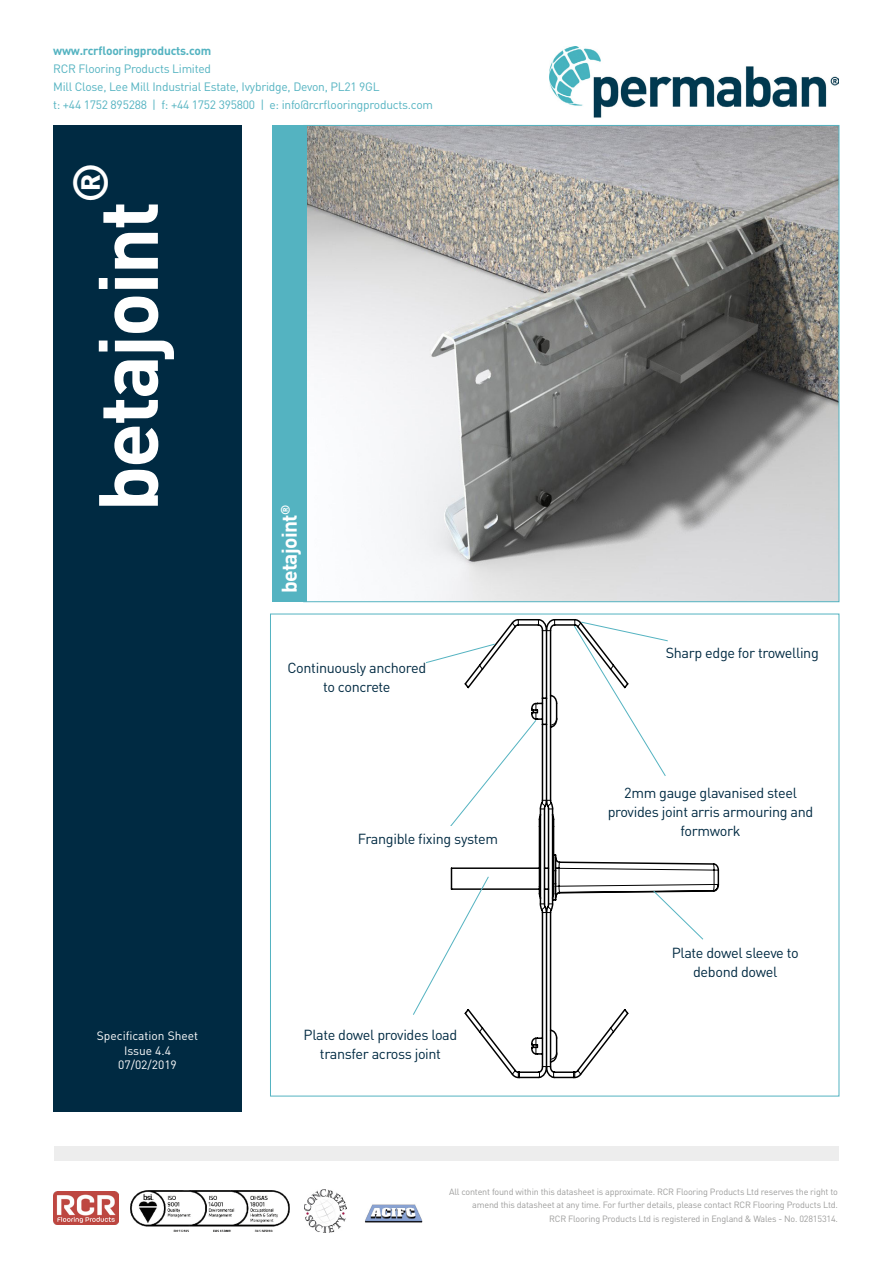
<style>
.page{position:relative;width:893px;height:1263px;background:#fff}
.page>*{position:absolute;margin:0;border:0;box-sizing:border-box;transform-origin:0 0}
.t1{font:700 82.5px "DIN Pro";letter-spacing:-.03em;color:#fff}
.t2{font:700 48.15px "DIN Pro";color:#fff}
.t3{font:700 21px "DIN Pro";letter-spacing:-.03em;color:#fff}
.t4{font:14.4px/19.2px "DIN Pro";letter-spacing:-.025em;color:#002a42;text-align:center}
.t5{font:12px/18px "DIN Pro";letter-spacing:-.02em;color:#54b3c1}
.t6{font:12px/14.4px "DIN Pro";color:#fff;text-align:center}
.t7{font:700 12px "DIN Pro";letter-spacing:-.02em;color:#54b3c1}
.t8{font:9px/13.5px "DIN Pro";letter-spacing:-.02em;color:#9d9d9c;text-align:right}
</style>
<div class="page">
<div style="left:53px;top:126px;width:189px;height:986px;background:#002a42"></div>
<img style="left:54px;top:1191px;width:64px;height:33px">
<img style="left:130px;top:1190px;width:159px;height:41px">
<img style="left:305px;top:1190px;width:42px;height:42px">
<img style="left:365px;top:1204px;width:58px;height:19px">
<div style="left:54px;top:1146px;width:785px;height:14px;background:#ededed"></div>
<img style="left:549px;top:46px;width:290px;height:72px">
<svg style="left:479px;top:619px;width:240px;height:459px"></svg>
<div style="left:657px;top:631px;width:170px;height:42px;background:#fff"></div>
<div style="left:598px;top:776px;width:225px;height:71px;background:#fff"></div>
<svg style="left:573px;top:621px;width:96px;height:156px"></svg>
<svg style="left:653px;top:890px;width:51px;height:50px"></svg>
<div style="left:656px;top:940px;width:159px;height:44px;background:#fff"></div>
<svg style="left:413px;top:876px;width:76px;height:140px"></svg>
<div style="left:300px;top:1015px;width:161px;height:58px;background:#fff"></div>
<svg style="left:450px;top:719px;width:87px;height:108px"></svg>
<div style="left:337px;top:827px;width:182px;height:23px;background:#fff"></div>
<svg style="left:426px;top:643px;width:70px;height:24px"></svg>
<div style="left:272px;top:125px;width:36px;height:477px;background:#54b3c1"></div>
<img style="left:308px;top:127px;width:529px;height:473px">
<h3 class="t7" style="left:53px;top:42px;width:160px">www.rcrflooringproducts.com</h3>
<h3 class="t5" style="left:53px;top:59px;width:381px">RCR Flooring Products Limited<br>Mill Close, Lee Mill Industrial Estate, Ivybridge, Devon, PL21 9GL<br>t: +44 1752 895288 | f: +44 1752 395800 | e: info@rcrflooringproducts.com</h3>
<h2 class="t2" style="left:58px;top:203px;width:42px;rotate:-90deg">®</h2>
<h1 class="t1" style="left:72px;top:512px;width:312px;rotate:-90deg">betajoint</h1>
<h3 class="t6" style="left:97px;top:1028px;width:103px">Specification Sheet<br>Issue 4.4<br>07/02/2019</h3>
<h3 class="t3" style="left:275px;top:593px;width:90px;rotate:-90deg">betajoint<sup>®</sup></h3>
<h3 class="t4" style="left:287px;top:658px;width:140px">Continuously anchored to concrete</h3>
<h3 class="t4" style="left:358px;top:828px;width:142px">Frangible fixing system</h3>
<h3 class="t4" style="left:304px;top:1024px;width:155px">Plate dowel provides load transfer across joint</h3>
<h3 class="t4" style="left:666px;top:642px;width:155px">Sharp edge for trowelling</h3>
<h3 class="t4" style="left:608px;top:782px;width:207px">2mm gauge glavanised steel provides joint arris armouring and formwork</h3>
<h3 class="t4" style="left:672px;top:942px;width:128px">Plate dowel sleeve to debond dowel</h3>
<p class="t8" style="left:449px;top:1184px;width:390px">All content found within this datasheet is approximate. RCR Flooring Products Ltd reserves the right to amend this datasheet at any time. For further details, please contact RCR Flooring Products Ltd.<br>RCR Flooring Products Ltd is registered in England &amp; Wales - No. 02815314.</p>
</div>
